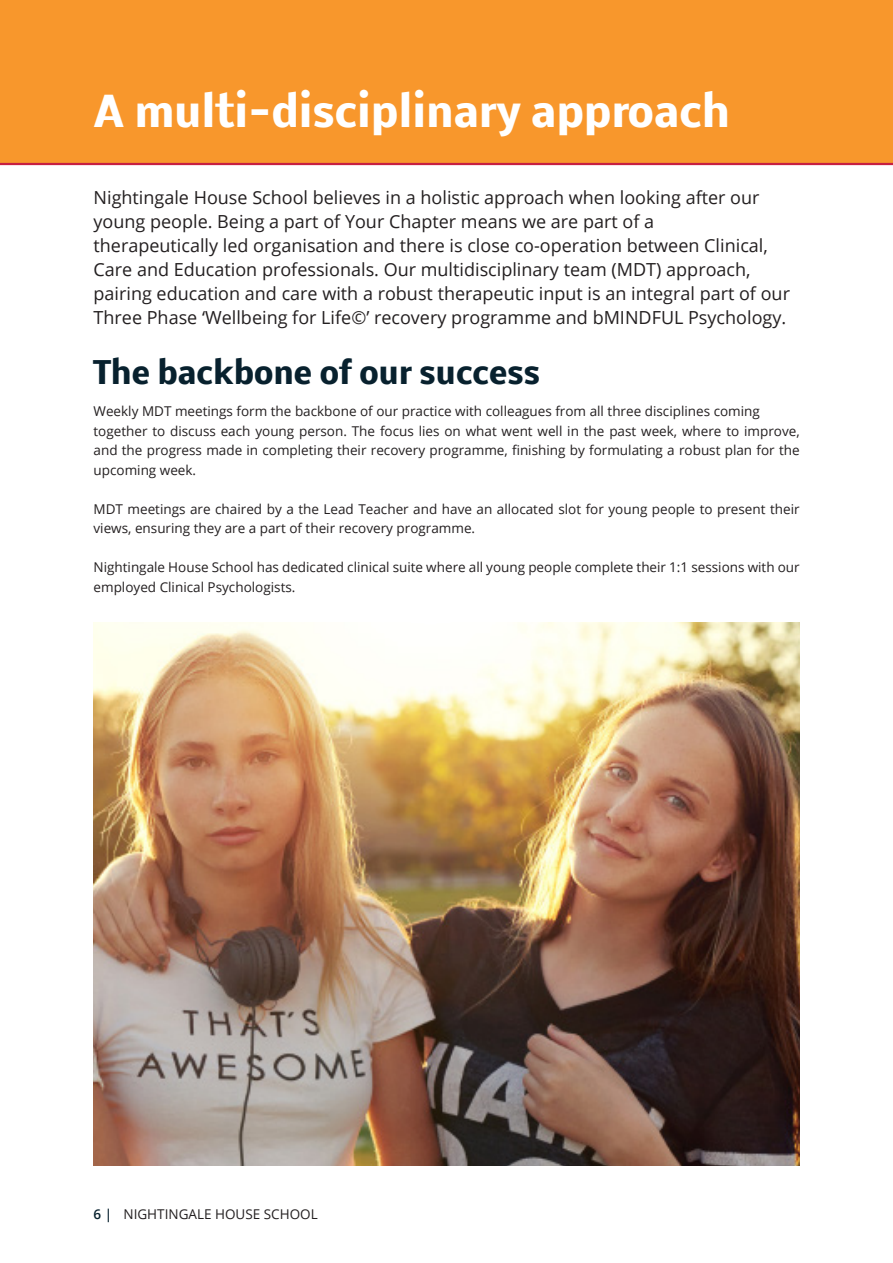
<style>
.page{position:relative;width:893px;height:1263px;background:#fff}
.page>*{position:absolute;margin:0;border:0;box-sizing:border-box;transform-origin:0 0}
.title_1{font:700 40.5px "Nobile";color:#fff}
.title_3{font:700 30px "Nobile";color:#08212e}
.subtitle{font:18px/24px "Open Sans";color:#231f20}
.body_text{font:13.5px/19.5px "Open Sans";color:#231f20;text-align:justify}
.t1{font:300 13.5px "Open Sans";color:#08212e}
.s1{font-weight:600}
</style>
<div class="page">
<img style="left:94px;top:622px;width:706px;height:543px">
<div style="left:0;top:0;width:893px;height:165px;background:#f8972c"></div>
<p class="title_1" style="left:94px;top:76px;width:638px">A multi-disciplinary approach</p>
<p class="subtitle" style="left:94px;top:185px;width:667px">Nightingale House School believes in a holistic approach when looking after our young people. Being a part of Your Chapter means we are part of a</p>
<p class="subtitle" style="left:94px;top:233px;width:698px">therapeutically led organisation and there is close co-operation between Clinical, Care and Education professionals. Our multidisciplinary team (MDT) approach, pairing education and care with a robust therapeutic input is an integral part of our Three Phase ‘Wellbeing for Life©’ recovery programme and bMINDFUL Psychology.</p>
<p class="title_3" style="left:94px;top:346px;width:448px">The backbone of our success</p>
<p class="body_text" style="left:94px;top:401px;width:668px">Weekly MDT meetings form the backbone of our practice with colleagues from all three disciplines coming</p>
<p class="body_text" style="left:94px;top:421px;width:708px">together to discuss each young person. The focus lies on what went well in the past week, where to improve, and the progress made in completing their recovery programme, finishing by formulating a robust plan for the upcoming week.</p>
<p class="body_text" style="left:94px;top:499px;width:708px">MDT meetings are chaired by a the Lead Teacher and have an allocated slot for young people to present their views, ensuring they are a part of their recovery programme.</p>
<p class="body_text" style="left:94px;top:557px;width:708px">Nightingale House School has dedicated clinical suite where all young people complete their 1:1 sessions with our</p>
<p class="body_text" style="left:94px;top:577px;width:203px">employed Clinical Psychologists.</p>
<p class="t1" style="left:94px;top:1205px;width:163px"><span class="s1">6 |</span> CORPORATE TAGLINE</p>
<p class="body_text" style="left:124px;top:1204px;width:196px">NIGHTINGALE HOUSE SCHOOL</p>
</div>
